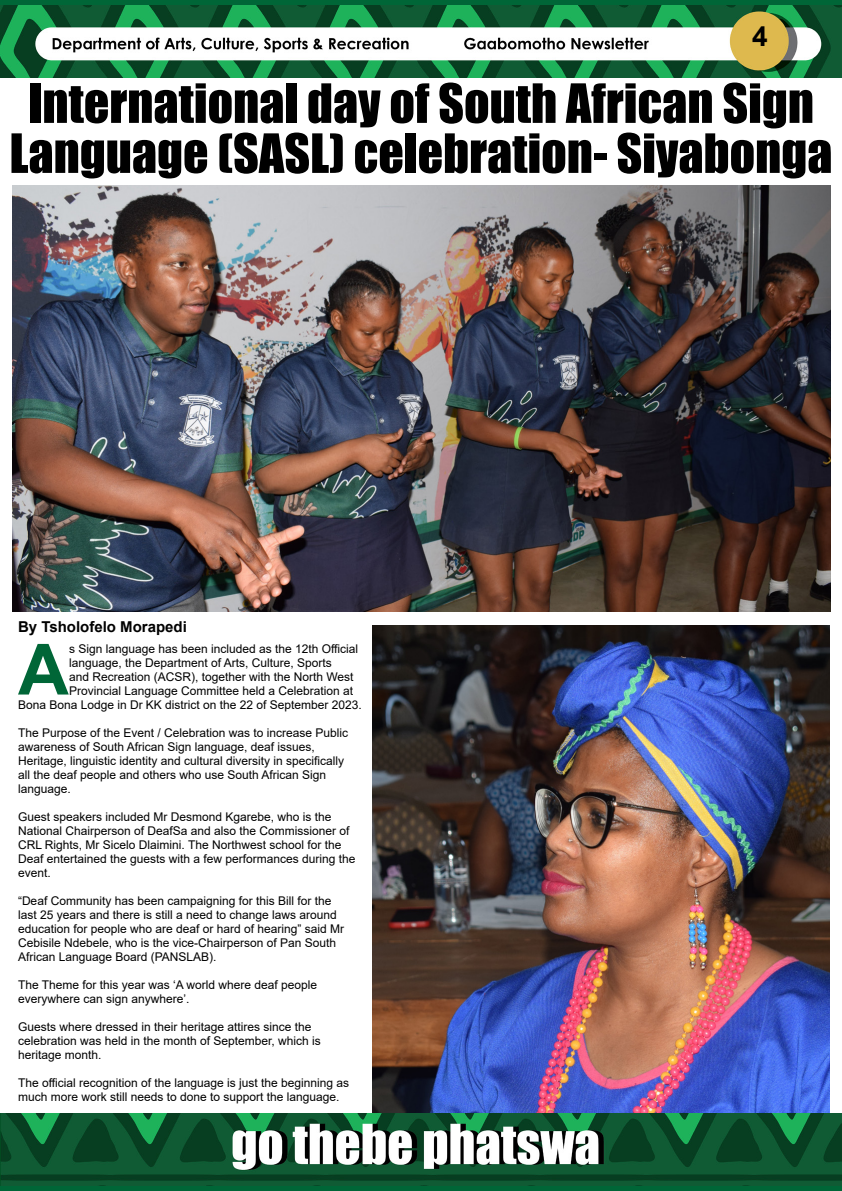
<style>
.page{position:relative;width:842px;height:1191px;background:#fff}
.page>*{position:absolute;margin:0;border:0;box-sizing:border-box;transform-origin:0 0}
.t1{font:700 70.7px "Arial";color:#006637}
.t2{font:50px/50px "Impact";color:#000;text-align:center}
.t3{font:700 28px "Arial";color:#000}
.t4{font:700 15px "Arial";color:#000}
.t5{font:12px/14px "Arial";color:#000}
</style>
<div class="page">
<div style="left:0;top:0;width:842px;height:68px;background:#006637"></div>
<div style="left:0;top:1130px;width:842px;height:61px;background:#006637"></div>
<img style="left:0;top:5px;width:842px;height:73px">
<img style="left:0;top:1113px;width:842px;height:73px">
<img style="left:373px;top:625px;width:457px;height:487px">
<img style="left:12px;top:185px;width:819px;height:426px">
<h3 class="t3" style="left:752px;top:16px;width:17px">4</h3>
<h2 class="t2" style="left:9px;top:77px;width:824px">International day of South African Sign<br>Language (SASL) celebration- Siyabonga</h2>
<p class="t4" style="left:18px;top:616px;width:170px">By Tsholofelo Morapedi</p>
<h1 class="t1" style="left:18px;top:620px;width:53px">A</h1>
<p class="t5" style="left:69px;top:641px;width:291px">s Sign language has been included as the 12th Official</p>
<p class="t5" style="left:69px;top:655px;width:264px">language, the Department of Arts, Culture, Sports</p>
<p class="t5" style="left:69px;top:669px;width:286px">and Recreation (ACSR), together with the North West</p>
<p class="t5" style="left:69px;top:683px;width:286px">Provincial Language Committee held a Celebration at</p>
<p class="t5" style="left:18px;top:697px;width:345px">Bona Bona Lodge in Dr KK district on the 22 of September 2023.</p>
<p class="t5" style="left:18px;top:725px;width:332px">The Purpose of the Event / Celebration was to increase Public awareness of South African Sign language, deaf issues, Heritage, linguistic identity and cultural diversity in specifically all the deaf people and others who use South African Sign language.</p>
<p class="t5" style="left:18px;top:809px;width:339px">Guest speakers included Mr Desmond Kgarebe, who is the National Chairperson of DeafSa and also the Commissioner of CRL Rights, Mr Sicelo Dlaimini. The Northwest school for the Deaf entertained the guests with a few performances during the event.</p>
<p class="t5" style="left:18px;top:893px;width:328px">“Deaf Community has been campaigning for this Bill for the last 25 years and there is still a need to change laws around education for people who are deaf or hard of hearing” said Mr Cebisile Ndebele, who is the vice-Chairperson of Pan South African Language Board (PANSLAB).</p>
<p class="t5" style="left:18px;top:977px;width:301px">The Theme for this year was ‘A world where deaf people everywhere can sign anywhere’.</p>
<p class="t5" style="left:18px;top:1019px;width:304px">Guests where dressed in their heritage attires since the celebration was held in the month of September, which is heritage month.</p>
<p class="t5" style="left:18px;top:1075px;width:333px">The official recognition of the language is just the beginning as much more work still needs to done to support the language.</p>
</div>
